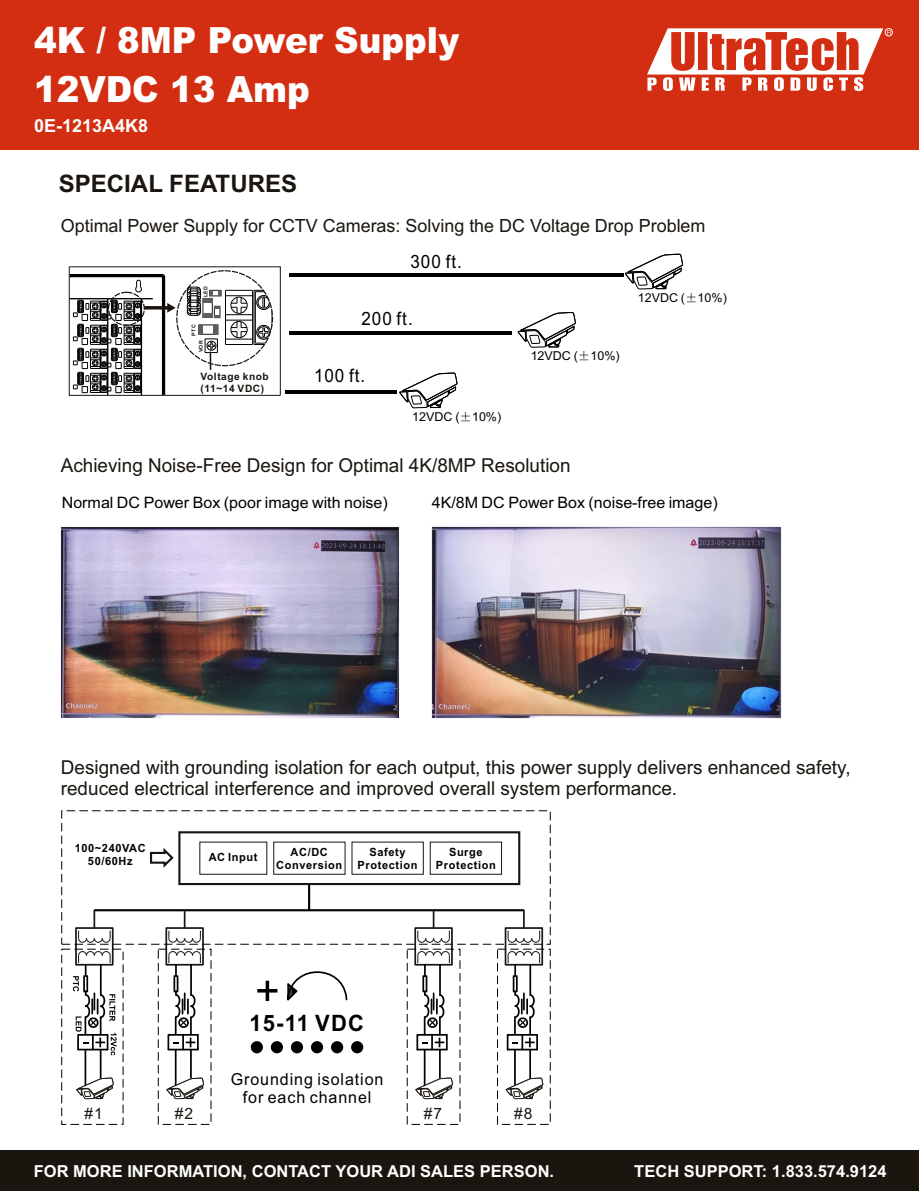
<style>
.page{position:relative;width:919px;height:1191px;background:#fff}
.page>*{position:absolute;margin:0;border:0;box-sizing:border-box;transform-origin:0 0}
.t1{font:900 36.15px/48.6px "Arial";color:#fff;scale:.94 1}
.t2{font:700 24px "Arial";color:#1a150f}
.t3{font:700 22.65px "Arial";letter-spacing:.055em;color:#000}
.t4{font:19.2px/21.3px "Arial";color:#1a150f}
.t5{font:18.45px "Arial";letter-spacing:.055em;color:#000;scale:.93 1}
.t6{font:18.15px "Arial";color:#1a150f}
.t7{font:700 18px "Arial";color:#fff}
.t8{font:700 16.5px "Arial";color:#fff}
.t9{font:16.5px/18.5px "Arial";letter-spacing:.055em;color:#000;text-align:center}
.t10{font:15.75px "Arial";color:#000}
.t11{font:15.6px "Arial";color:#1a150f}
.t12{font:12.3px "Arial";color:#000}
.t13{font:700 11.25px/12.6px "Arial";letter-spacing:.055em;color:#000;text-align:center}
.t14{font:700 10.2px/11.4px "Arial";letter-spacing:.055em;color:#1a150f}
.t15{font:700 5.25px "Arial";letter-spacing:.055em;color:#1a150f}
.s1{font-family:"Sim Sun"}
</style>
<div class="page">
<div style="left:0;top:1150px;width:918px;height:41px;background:#1a150f"></div>
<svg style="left:69px;top:254px;width:615px;height:154px"></svg>
<img style="left:61px;top:526px;width:338px;height:192px">
<img style="left:432px;top:526px;width:349px;height:192px">
<svg style="left:287px;top:971px;width:61px;height:83px"></svg>
<svg style="left:257px;top:980px;width:20px;height:21px"></svg>
<hr style="left:94px;top:909px;width:430px;height:2px;background:#000">
<hr style="left:308px;top:884px;width:2px;height:26px;background:#000">
<div style="left:75px;top:927px;width:39px;height:38px;border:2px solid #1a150f"></div>
<div style="left:165px;top:927px;width:39px;height:38px;border:2px solid #1a150f"></div>
<svg style="left:78px;top:910px;width:33px;height:32px"></svg>
<svg style="left:168px;top:910px;width:33px;height:32px"></svg>
<div style="left:173px;top:975px;width:5px;height:17px;border:2px solid #000"></div>
<svg style="left:168px;top:951px;width:33px;height:25px"></svg>
<hr style="left:190px;top:964px;width:2px;height:31px;background:#000">
<svg style="left:167px;top:991px;width:32px;height:60px"></svg>
<hr style="left:190px;top:1049px;width:2px;height:29px;background:#000">
<hr style="left:175px;top:1049px;width:1px;height:36px;background:#000">
<svg style="left:73px;top:950px;width:44px;height:150px"></svg>
<svg style="left:166px;top:1077px;width:38px;height:23px"></svg>
<div style="left:251px;top:1041px;width:12px;height:12px;background:#000;border-radius:50%"></div>
<div style="left:271px;top:1041px;width:12px;height:12px;background:#000;border-radius:50%"></div>
<div style="left:291px;top:1041px;width:12px;height:12px;background:#000;border-radius:50%"></div>
<div style="left:311px;top:1041px;width:12px;height:12px;background:#000;border-radius:50%"></div>
<div style="left:331px;top:1041px;width:12px;height:12px;background:#000;border-radius:50%"></div>
<div style="left:351px;top:1041px;width:12px;height:12px;background:#000;border-radius:50%"></div>
<div style="left:504px;top:927px;width:39px;height:38px;border:2px solid #1a150f"></div>
<svg style="left:507px;top:910px;width:33px;height:33px"></svg>
<svg style="left:150px;top:848px;width:24px;height:20px"></svg>
<div style="left:178px;top:831px;width:342px;height:54px;border:2px solid #1a150f"></div>
<div style="left:414px;top:927px;width:39px;height:38px;border:2px solid #1a150f"></div>
<svg style="left:417px;top:910px;width:33px;height:33px"></svg>
<div style="left:422px;top:975px;width:5px;height:17px;border:2px solid #000"></div>
<svg style="left:417px;top:951px;width:33px;height:25px"></svg>
<hr style="left:439px;top:964px;width:2px;height:31px;background:#000">
<svg style="left:415px;top:991px;width:38px;height:109px"></svg>
<div style="left:512px;top:975px;width:5px;height:17px;border:2px solid #000"></div>
<svg style="left:507px;top:951px;width:33px;height:25px"></svg>
<hr style="left:529px;top:964px;width:2px;height:31px;background:#000">
<svg style="left:506px;top:991px;width:32px;height:60px"></svg>
<hr style="left:529px;top:1049px;width:2px;height:29px;background:#000">
<hr style="left:514px;top:1049px;width:1px;height:36px;background:#000">
<svg style="left:505px;top:1077px;width:38px;height:23px"></svg>
<div style="left:0;top:0;width:918px;height:149px;background:#d42e12"></div>
<svg style="left:647px;top:28px;width:243px;height:63px"></svg>
<div style="left:884px;top:28px;width:8px;height:8px;border:1px solid #fff;border-radius:50%"></div>
<h1 class="t1" style="left:34px;top:19px;width:454px">4K / 8MP Power Supply<br>12VDC 13 Amp</h1>
<p class="t7" style="left:34px;top:119px;width:116px">0E-1213A4K8</p>
<p class="t2" style="left:59px;top:174px;width:240px">SPECIAL FEATURES</p>
<p class="t6" style="left:61px;top:219px;width:646px">Optimal Power Supply for CCTV Cameras: Solving the DC Voltage Drop Problem</p>
<p class="t15" style="left:204px;top:297px;width:13px;rotate:-90deg">LED</p>
<p class="t15" style="left:192px;top:335px;width:13px;rotate:-90deg">PTC</p>
<p class="t15" style="left:199px;top:352px;width:13px;rotate:-90deg">VOR</p>
<p class="t5" style="left:410px;top:255px;width:57px">300 ft.</p>
<p class="t5" style="left:361px;top:311px;width:57px">200 ft.</p>
<p class="t14" style="left:200px;top:372px;width:70px">Voltage knob (11~14 VDC)</p>
<p class="t5" style="left:314px;top:369px;width:57px">100 ft.</p>
<p class="t12" style="left:530px;top:351px;width:90px">12VDC (<span class="s1">±</span>10%)</p>
<p class="t12" style="left:637px;top:293px;width:90px">12VDC (<span class="s1">±</span>10%)</p>
<p class="t12" style="left:412px;top:412px;width:90px">12VDC (<span class="s1">±</span>10%)</p>
<p class="t4" style="left:61px;top:457px;width:511px">Achieving Noise-Free Design for Optimal 4K/8MP Resolution</p>
<p class="t10" style="left:62px;top:496px;width:327px">Normal DC Power Box (poor image with noise)</p>
<p class="t10" style="left:431px;top:496px;width:287px">4K/8M DC Power Box (noise-free image)</p>
<p class="t4" style="left:61px;top:758px;width:791px">Designed with grounding isolation for each output, this power supply delivers enhanced safety, reduced electrical interference and improved overall system performance.</p>
<p class="t13" style="left:75px;top:843px;width:72px">100~240VAC<br>50/60Hz</p>
<p class="t13" style="left:276px;top:846px;width:67px">AC/DC<br>Conversion</p>
<p class="t13" style="left:357px;top:846px;width:61px">Safety<br>Protection</p>
<p class="t13" style="left:436px;top:846px;width:61px">Surge<br>Protection</p>
<p class="t13" style="left:209px;top:852px;width:50px">AC Input</p>
<p class="t3" style="left:249px;top:1014px;width:116px">15-11 VDC</p>
<p class="t11" style="left:85px;top:1107px;width:20px">#1</p>
<p class="t11" style="left:175px;top:1107px;width:20px">#2</p>
<p class="t9" style="left:231px;top:1071px;width:154px">Grounding isolation for each channel</p>
<p class="t11" style="left:424px;top:1107px;width:20px">#7</p>
<p class="t11" style="left:514px;top:1107px;width:20px">#8</p>
<p class="t8" style="left:34px;top:1164px;width:522px">FOR MORE INFORMATION, CONTACT YOUR ADI SALES PERSON.</p>
<p class="t8" style="left:634px;top:1165px;width:254px">TECH SUPPORT: 1.833.574.9124</p>
</div>
